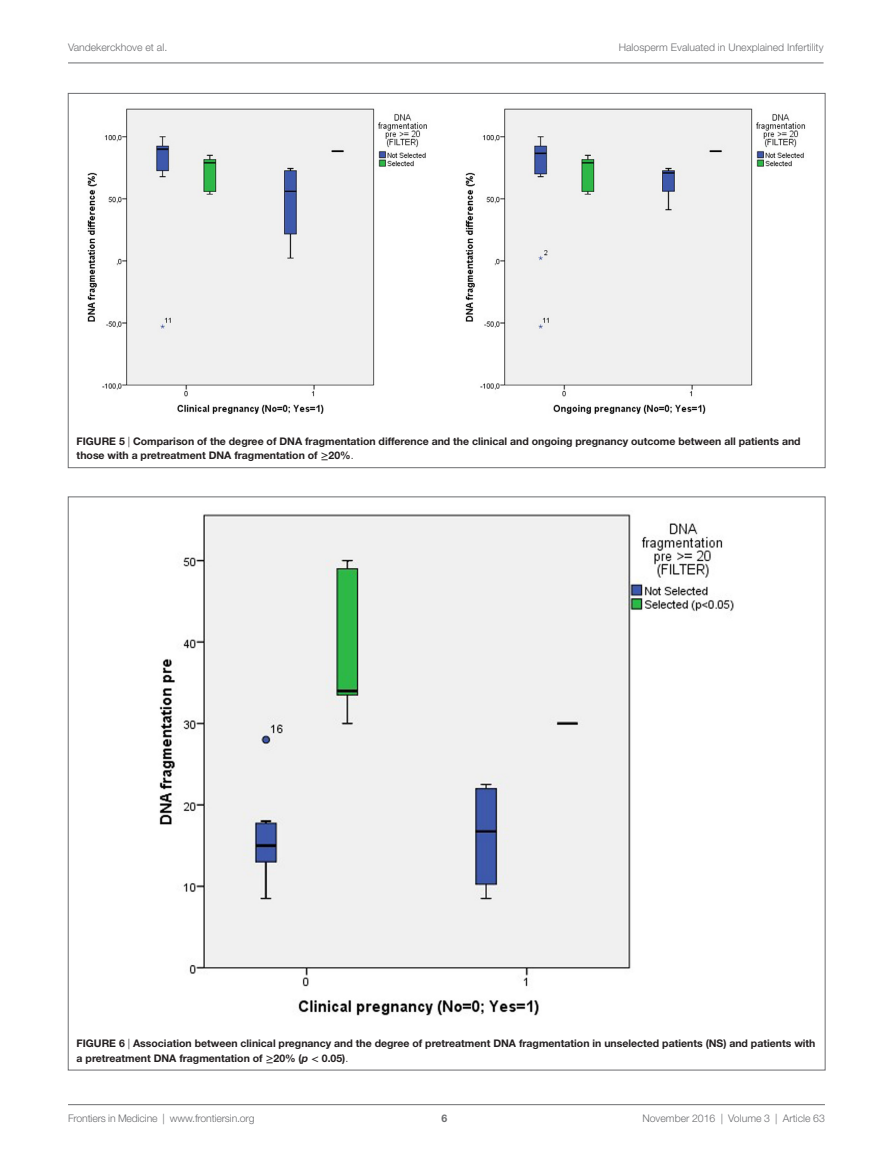
<style>
.page{position:relative;width:893px;height:1170px;background:#fff}
.page>*{position:absolute;margin:0;border:0;box-sizing:border-box;transform-origin:0 0}
.t1{font:700 10.5px/14.2px "Helvetica Neue LT Std";color:#231f20}
.t2{font:300 10.5px "Helvetica Neue LT Std";color:#6c6d70}
.t3{font:700 10.5px "Helvetica Neue LT Std";color:#6c6d70}
.s1{font-weight:300}
.s2{font-family:"STIX General"}
.s3{font-style:italic}
</style>
<div class="page">
<hr style="left:68px;top:63px;width:756px;height:1px;background:#6c6d70">
<hr style="left:68px;top:1104px;width:757px;height:1px;background:#6c6d70">
<img style="left:159px;top:514px;width:575px;height:502px">
<img style="left:87px;top:108px;width:719px;height:306px">
<p class="t2" style="left:68px;top:41px;width:101px">Vandekerckhove et al.</p>
<p class="t2" style="left:619px;top:41px;width:206px">Halosperm Evaluated in Unexplained Infertility</p>
<p class="t1" style="left:77px;top:434px;width:726px">Figure 5 <span class="s1">|</span> Comparison of the degree of DNA fragmentation difference and the clinical and ongoing pregnancy outcome between all patients and those with a pretreatment DNA fragmentation of <span class="s2">≥</span>20%<span class="s1">.</span></p>
<p class="t1" style="left:77px;top:1036px;width:740px">Figure 6 <span class="s1">|</span> Association between clinical pregnancy and the degree of pretreatment DNA fragmentation in unselected patients (NS) and patients with a pretreatment DNA fragmentation of <span class="s2">≥</span>20% (<span class="s3">p</span> <span class="s2">&lt;</span> 0.05)<span class="s1">.</span></p>
<p class="t2" style="left:68px;top:1111px;width:188px">Frontiers in Medicine | www.frontiersin.org</p>
<p class="t2" style="left:642px;top:1111px;width:184px">November 2016 | Volume 3 | Article 63</p>
<p class="t3" style="left:441px;top:1111px;width:7px">6</p>
</div>
